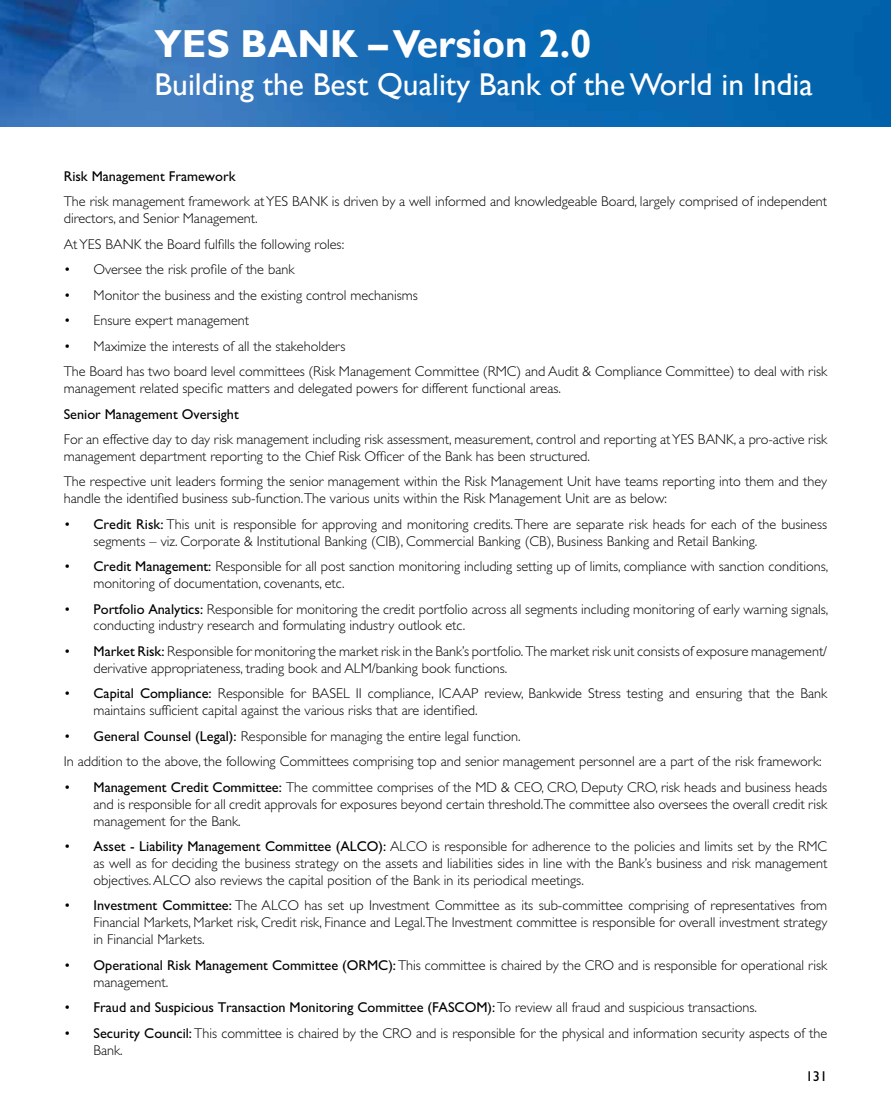
<style>
.page{position:relative;width:891px;height:1107px;background:#fff}
.page>*{position:absolute;margin:0;border:0;box-sizing:border-box;transform-origin:0 0}
.t1{font:700 39px "Gill Sans";color:#fff}
.t2{font:31.5px "Gill Sans";color:#fff}
.t3{font:300 14.25px/17px "Gill Sans";color:#000}
.t4{font:14.25px "M Gill Sans";color:#000}
.s1{font-family:"M Gill Sans";font-weight:400}
.s2{font-family:"Gill Sans";font-weight:300}
</style>
<div class="page">
<img style="left:0;top:0;width:891px;height:126px">
<h1 class="t1" style="left:155px;top:20px;width:439px">yes bank – Version 2.0</h1>
<h2 class="t2" style="left:155px;top:66px;width:660px">Building the Best Quality Bank of the World in India</h2>
<p class="t4" style="left:64px;top:168px;width:173px">Risk Management Framework</p>
<p class="t3" style="left:64px;top:193px;width:765px">The risk management framework at YES Bank is driven by a well informed and knowledgeable Board, largely comprised of independent directors, and Senior Management.</p>
<p class="t3" style="left:64px;top:236px;width:282px">At YES Bank the Board fulfills the following roles:</p>
<p class="t3" style="left:64px;top:261px;width:232px">• Oversee the risk profile of the bank</p>
<p class="t3" style="left:64px;top:287px;width:356px">• Monitor the business and the existing control mechanisms</p>
<p class="t3" style="left:64px;top:312px;width:187px">• Ensure expert management</p>
<p class="t3" style="left:64px;top:333px;width:765px;line-height:25.5px">• Maximize the interests of all the stakeholders<br>The Board has two board level committees (Risk Management Committee (RMC) and Audit &amp; Compliance Committee) to deal with risk</p>
<p class="t3" style="left:64px;top:380px;width:499px">management related specific matters and delegated powers for different functional areas.</p>
<p class="t4" style="left:64px;top:406px;width:177px">Senior Management Oversight</p>
<p class="t3" style="left:64px;top:431px;width:765px">For an effective day to day risk management including risk assessment, measurement, control and reporting at YES Bank, a pro-active risk management department reporting to the Chief Risk Officer of the Bank has been structured.</p>
<p class="t3" style="left:64px;top:473px;width:765px">The respective unit leaders forming the senior management within the Risk Management Unit have teams reporting into them and they handle the identified business sub-function.The various units within the Risk Management Unit are as below:</p>
<p class="t3" style="left:94px;top:516px;width:735px;text-indent:-30px">• <span class="s1">Credit Risk:</span> This unit is responsible for approving and monitoring credits. There are separate risk heads for each of the business segments – viz. Corporate &amp; Institutional Banking (CIB), Commercial Banking (CB), Business Banking and Retail Banking.</p>
<p class="t3" style="left:94px;top:558px;width:736px;text-indent:-30px">• <span class="s1">Credit Management:</span> Responsible for all post sanction monitoring including setting up of limits, compliance with sanction conditions, monitoring of documentation, covenants, etc.</p>
<p class="t3" style="left:94px;top:600px;width:736px;text-indent:-30px">• <span class="s1">Portfolio Analytics:</span> Responsible for monitoring the credit portfolio across all segments including monitoring of early warning signals, conducting industry research and formulating industry outlook etc.</p>
<p class="t3" style="left:94px;top:643px;width:735px;text-indent:-30px">• <span class="s1">Market Risk:</span> Responsible for monitoring the market risk in the Bank’s portfolio. The market risk unit consists of exposure management/ derivative appropriateness, trading book and ALM/banking book functions.</p>
<p class="t3" style="left:94px;top:685px;width:736px;text-indent:-30px">• <span class="s1">Capital Compliance:</span> Responsible for BASEL II compliance, ICAAP review, Bankwide Stress testing and ensuring that the Bank maintains sufficient capital against the various risks that are identified.</p>
<p class="t3" style="left:64px;top:723px;width:760px;line-height:25.5px">• <span class="s1">General Counsel (Legal):</span> Responsible for managing the entire legal function.<br>In addition to the above, the following Committees comprising top and senior management personnel are a part of the risk framework:</p>
<p class="t3" style="left:94px;top:779px;width:736px;text-align:justify;text-indent:-30px">• <span class="s1">Management Credit Committee:</span> The committee comprises of the MD &amp; CEO, CRO, Deputy CRO, risk heads and business heads and is responsible for all credit approvals for exposures beyond certain threshold.The committee also oversees the overall credit risk management for the Bank.</p>
<p class="t3" style="left:94px;top:838px;width:735px;text-align:justify;text-indent:-30px">• <span class="s1">Asset - Liability Management Committee (ALCO):</span> ALCO is responsible for adherence to the policies and limits set by the RMC as well as for deciding the business strategy on the assets and liabilities sides in line with the Bank’s business and risk management objectives. ALCO also reviews the capital position of the Bank in its periodical meetings.</p>
<p class="t3" style="left:94px;top:897px;width:735px;text-align:justify;text-indent:-30px">• <span class="s1">Investment Committee:</span> The ALCO has set up Investment Committee as its sub-committee comprising of representatives from Financial Markets, Market risk, Credit risk, Finance and Legal.The Investment committee is responsible for overall investment strategy in Financial Markets.</p>
<p class="t3" style="left:94px;top:957px;width:736px;text-indent:-30px">• <span class="s1">Operational Risk Management Committee (ORMC):</span> This committee is chaired by the CRO and is responsible for operational risk management.</p>
<p class="t4" style="left:64px;top:1000px;width:695px"><span class="s2">•</span> Fraud and Suspicious Transaction Monitoring Committee (FASCOM): <span class="s2">To review all fraud and suspicious transactions.</span></p>
<p class="t3" style="left:94px;top:1025px;width:735px;text-indent:-30px">• <span class="s1">Security Council:</span> This committee is chaired by the CRO and is responsible for the physical and information security aspects of the<br>Bank.</p>
<p class="t4" style="left:806px;top:1068px;width:23px">131</p>
</div>
